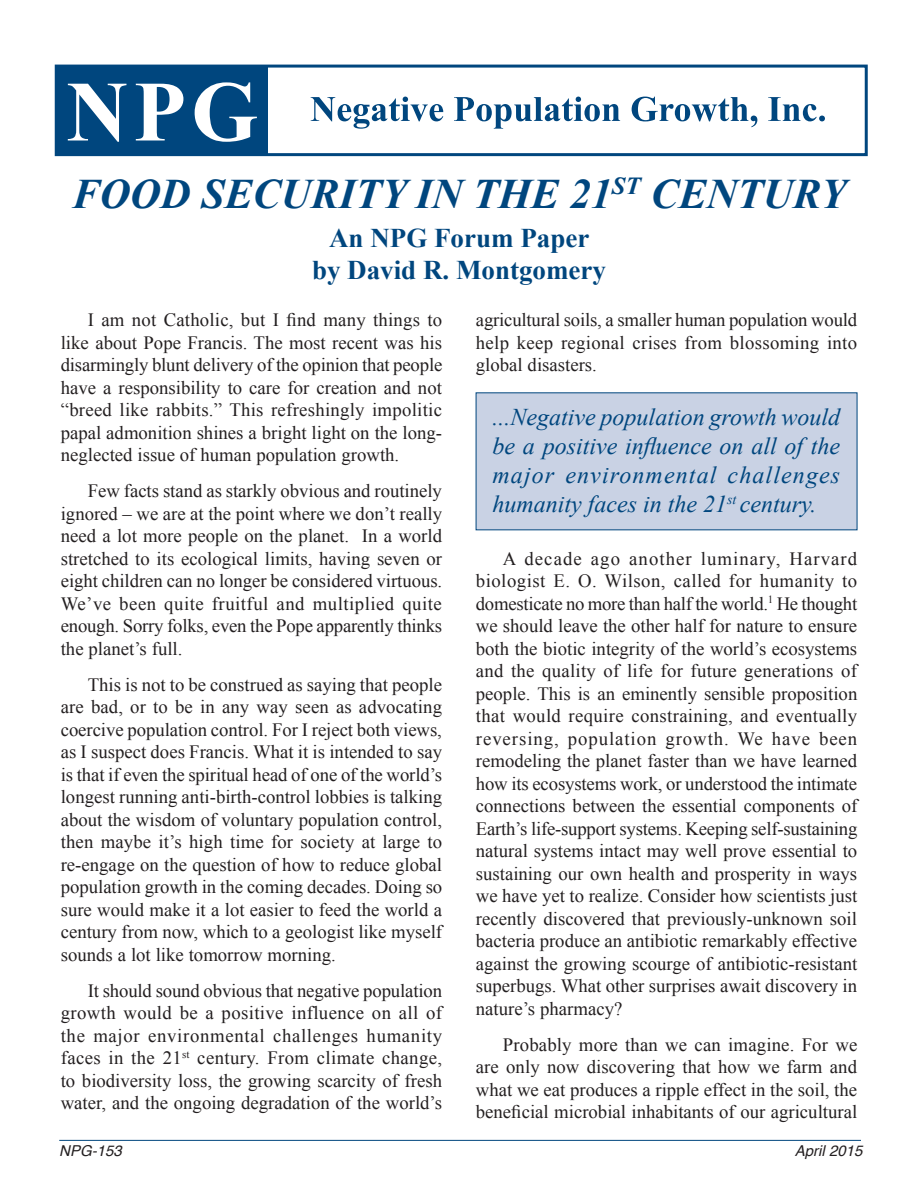
<style>
.page{position:relative;width:918px;height:1188px;background:#fff}
.page>*{position:absolute;margin:0;border:0;box-sizing:border-box;transform-origin:0 0}
.t1{font:italic 700 42px "Times New Roman";color:#00467e}
.t2{font:700 27px "Times New Roman";color:#00467e}
.t3{font:italic 24px/28.8px "Times New Roman";color:#00467e;text-align:justify}
.Body_Text{font:18.75px/22.5px "Times New Roman";color:#231f20;text-align:justify}
.t4{font:italic 15px "Helvetica";color:#231f20}
</style>
<div class="page">
<hr style="left:59px;top:1140px;width:802px;height:1px;background:#00467e">
<div style="left:55px;top:65px;width:813px;height:91px;border:3px solid #00467e"></div>
<div style="left:56px;top:66px;width:212px;height:90px;background:#00467e"></div>
<svg style="left:68px;top:84px;width:58px;height:58px"></svg>
<svg style="left:136px;top:84px;width:47px;height:56px"></svg>
<svg style="left:195px;top:82px;width:62px;height:60px"></svg>
<svg style="left:311px;top:97px;width:132px;height:32px"></svg>
<svg style="left:454px;top:97px;width:166px;height:32px"></svg>
<svg style="left:632px;top:97px;width:125px;height:30px"></svg>
<svg style="left:768px;top:97px;width:57px;height:24px"></svg>
<div style="left:476px;top:393px;width:381px;height:137px;background:#c9d2e4"></div>
<p class="t1" style="left:72px;top:164px;width:776px">FOOD SECURITY IN THE 21<sup>ST</sup> CENTURY</p>
<p class="t2" style="left:329px;top:219px;width:262px">An NPG Forum Paper</p>
<p class="t2" style="left:312px;top:252px;width:295px">by David R. Montgomery</p>
<p class="Body_Text" style="left:61px;top:308px;width:383px;text-indent:27px">I am not Catholic, but I find many things to like about Pope Francis. The most recent was his disarmingly blunt delivery of the opinion that people have a responsibility to care for creation and not “breed like rabbits.” This refreshingly impolitic papal admonition shines a bright light on the long&shy;neglected issue of human population growth.</p>
<p class="Body_Text" style="left:61px;top:479px;width:383px;text-indent:27px">Few facts stand as starkly obvious and routinely ignored – we are at the point where we don’t really need a lot more people on the planet. In a world stretched to its ecological limits, having seven or eight children can no longer be considered virtuous.<br>We’ve been quite fruitful and multiplied quite enough. Sorry folks, even the Pope apparently thinks the planet’s full.</p>
<p class="Body_Text" style="left:61px;top:673px;width:383px;text-indent:27px">This is not to be construed as saying that people are bad, or to be in any way seen as advocating coercive population control. For I reject both views, as I suspect does Francis. What it is intended to say is that if even the spiritual head of one of the world’s longest running anti-birth-control lobbies is talking about the wisdom of voluntary population control, then maybe it’s high time for society at large to re-engage on the question of how to reduce global population growth in the coming decades. Doing so sure would make it a lot easier to feed the world a century from now, which to a geologist like myself sounds a lot like tomorrow morning.</p>
<p class="Body_Text" style="left:61px;top:979px;width:383px;text-indent:27px">It should sound obvious that negative population growth would be a positive influence on all of the major environmental challenges humanity faces in the 21<sup>st</sup> century. From climate change, to biodiversity loss, the growing scarcity of fresh water, and the ongoing degradation of the world’s</p>
<p class="Body_Text" style="left:476px;top:308px;width:383px">agricultural soils, a smaller human population would help keep regional crises from blossoming into global disasters.</p>
<p class="t3" style="left:492px;top:402px;width:349px">...Negative population growth would be a positive influence on all of the major environmental challenges humanity faces in the 21<sup>st</sup> century.</p>
<p class="Body_Text" style="left:476px;top:547px;width:383px;text-indent:27px">A decade ago another luminary, Harvard biologist E. O. Wilson, called for humanity to domesticate no more than half the world.<sup>1</sup> He thought we should leave the other half for nature to ensure both the biotic integrity of the world’s ecosystems and the quality of life for future generations of people. This is an eminently sensible proposition that would require constraining, and eventually reversing, population growth. We have been remodeling the planet faster than we have learned how its ecosystems work, or understood the intimate connections between the essential components of Earth’s life-support systems. Keeping self-sustaining natural systems intact may well prove essential to sustaining our own health and prosperity in ways we have yet to realize. Consider how scientists just recently discovered that previously-unknown soil bacteria produce an antibiotic remarkably effective against the growing scourge of antibiotic-resistant superbugs. What other surprises await discovery in nature’s pharmacy?</p>
<p class="Body_Text" style="left:476px;top:1033px;width:383px;text-indent:27px">Probably more than we can imagine. For we are only now discovering that how we farm and what we eat produces a ripple effect in the soil, the beneficial microbial inhabitants of our agricultural</p>
<p class="t4" style="left:59px;top:1139px;width:64px">NPG-153</p>
<p class="t4" style="left:795px;top:1139px;width:69px">April 2015</p>
</div>
